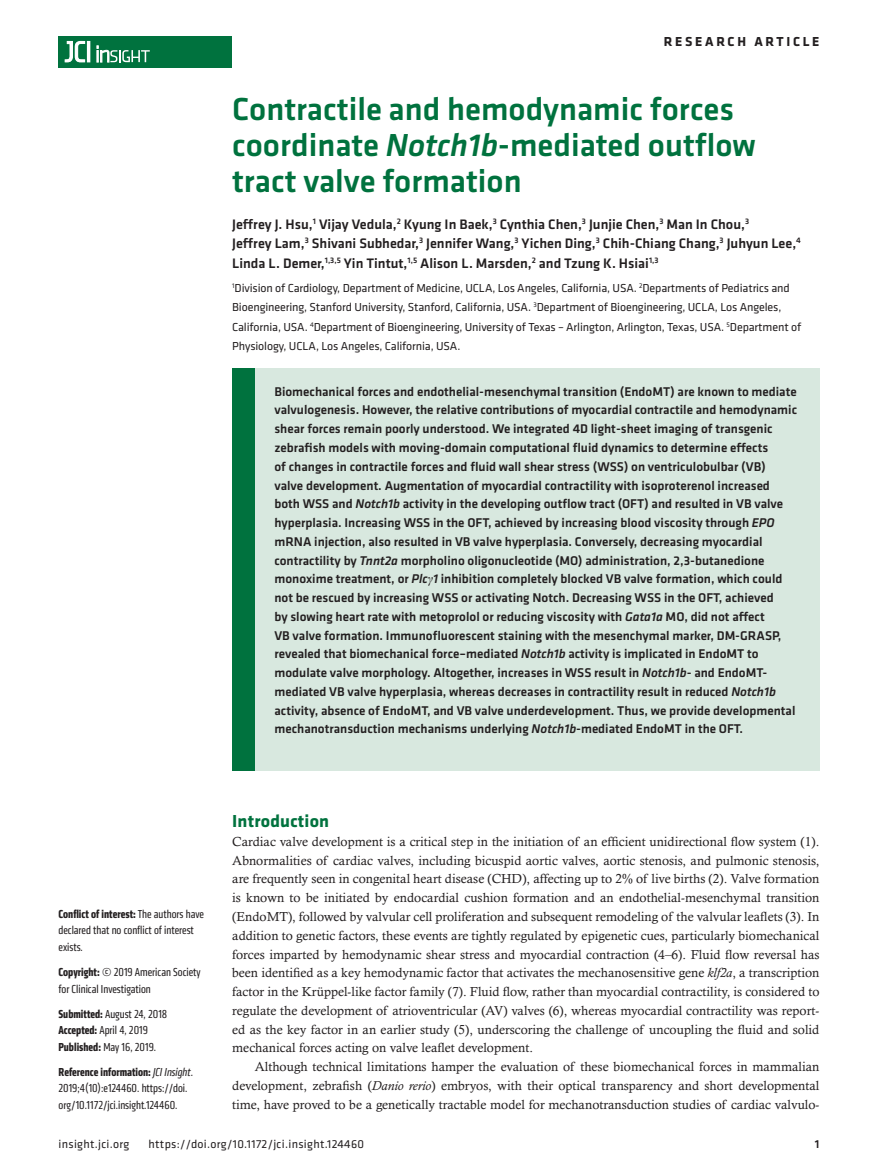
<style>
.page{position:relative;width:878px;height:1175px;background:#fff}
.page>*{position:absolute;margin:0;border:0;box-sizing:border-box;transform-origin:0 0}
.t1{font:500 33px/36px "Klavika Basic";color:#00723e}
.t2{font:700 18px "Klavika";letter-spacing:.01em;color:#00723e}
.t3{font:500 14.25px/19.5px "Klavika Basic";color:#231f20}
.t4{font:700 13.5px "Klavika Basic";letter-spacing:.2em;color:#231f20}
.t5{font:500 13.2px/18.8px "Klavika Basic";color:#231f20}
.t6{font:13.2px/18.8px "Calisto MT Std";color:#231f20;text-align:justify}
.t7{font:12px/19.5px "Klavika";letter-spacing:-.01em;color:#231f20}
.t8{font:condensed 12px/16.5px "Klavika";color:#231f20}
.t9{font:12px "Klavika Basic";letter-spacing:.025em;color:#231f20}
.t10{font:500 12px "Klavika Basic";color:#231f20}
.s1{font-style:italic}
.s2{font-family:"Times New Roman";font-weight:400;font-style:italic}
.s3{font-weight:700}
</style>
<div class="page">
<div style="left:59px;top:36px;width:173px;height:31px;background:#00723e"></div>
<hr style="left:87px;top:41px;width:3px;height:21px;background:#fff">
<svg style="left:64px;top:41px;width:21px;height:22px"></svg>
<svg style="left:97px;top:46px;width:53px;height:16px"></svg>
<div style="left:232px;top:369px;width:587px;height:402px;background:#d8e8df"></div>
<div style="left:232px;top:369px;width:22px;height:402px;background:#00723e"></div>
<p class="t4" style="left:663px;top:32px;width:157px">RESEARCH ARTICLE</p>
<h1 class="t1" style="left:232px;top:91px;width:525px">Contractile and hemodynamic forces coordinate <span class="s1">Notch1b</span>-mediated outflow tract valve formation</h1>
<p class="t3" style="left:232px;top:214px;width:570px">Jeffrey J. Hsu,<sup>1</sup> Vijay Vedula,<sup>2</sup> Kyung In Baek,<sup>3</sup> Cynthia Chen,<sup>3</sup> Junjie Chen,<sup>3</sup> Man In Chou,<sup>3<br></sup>Jeffrey Lam,<sup>3</sup> Shivani Subhedar,<sup>3</sup> Jennifer Wang,<sup>3</sup> Yichen Ding,<sup>3</sup> Chih-Chiang Chang,<sup>3</sup> Juhyun Lee,<sup>4<br></sup>Linda L. Demer,<sup>1,3,5</sup> Yin Tintut,<sup>1,5</sup> Alison L. Marsden,<sup>2</sup> and Tzung K. Hsiai<sup>1,3</sup></p>
<p class="t7" style="left:232px;top:277px;width:570px"><sup>1</sup>Division of Cardiology, Department of Medicine, UCLA, Los Angeles, California, USA. <sup>2</sup>Departments of Pediatrics and Bioengineering, Stanford University, Stanford, California, USA. <sup>3</sup>Department of Bioengineering, UCLA, Los Angeles, California, USA. <sup>4</sup>Department of Bioengineering, University of Texas – Arlington, Arlington, Texas, USA. <sup>5</sup>Department of Physiology, UCLA, Los Angeles, California, USA.</p>
<p class="t5" style="left:274px;top:381px;width:524px">Biomechanical forces and endothelial-mesenchymal transition (EndoMT) are known to mediate valvulogenesis. However, the relative contributions of myocardial contractile and hemodynamic shear forces remain poorly understood. We integrated 4D light-sheet imaging of transgenic zebrafish models with moving-domain computational fluid dynamics to determine effects<br>of changes in contractile forces and fluid wall shear stress (WSS) on ventriculobulbar (VB) valve development. Augmentation of myocardial contractility with isoproterenol increased both WSS and <span class="s1">Notch1b</span> activity in the developing outflow tract (OFT) and resulted in VB valve hyperplasia. Increasing WSS in the OFT, achieved by increasing blood viscosity through <span class="s1">EPO </span>mRNA injection, also resulted in VB valve hyperplasia. Conversely, decreasing myocardial contractility by <span class="s1">Tnnt2a</span> morpholino oligonucleotide (MO) administration, 2,3-butanedione monoxime treatment, or <span class="s1">Plc</span><span class="s2">γ</span><span class="s1">1</span> inhibition completely blocked VB valve formation, which could not be rescued by increasing WSS or activating Notch. Decreasing WSS in the OFT, achieved<br>by slowing heart rate with metoprolol or reducing viscosity with <span class="s1">Gata1a</span> MO, did not affect<br>VB valve formation. Immunofluorescent staining with the mesenchymal marker, DM-GRASP, revealed that biomechanical force–mediated <span class="s1">Notch1b</span> activity is implicated in EndoMT to modulate valve morphology. Altogether, increases in WSS result in <span class="s1">Notch1b</span>- and EndoMT&shy;mediated VB valve hyperplasia, whereas decreases in contractility result in reduced <span class="s1">Notch1b </span>activity, absence of EndoMT, and VB valve underdevelopment. Thus, we provide developmental mechanotransduction mechanisms underlying <span class="s1">Notch1b</span>-mediated EndoMT in the OFT.</p>
<p class="t8" style="left:59px;top:905px;width:147px"><span class="s3">Conflict of interest:</span> The authors have declared that no conflict of interest exists.</p>
<p class="t8" style="left:59px;top:963px;width:144px"><span class="s3">Copyright:</span> © 2019 American Society for Clinical Investigation</p>
<p class="t8" style="left:59px;top:1005px;width:110px"><span class="s3">Submitted:</span> August 24, 2018<br><span class="s3">Accepted:</span> April 4, 2019<br><span class="s3">Published:</span> May 16, 2019.</p>
<p class="t8" style="left:59px;top:1063px;width:136px"><span class="s3">Reference information:</span> <span class="s1">JCI Insight</span>.<br>2019;4(10):e124460. https://doi. org/10.1172/jci.insight.124460.</p>
<h2 class="t2" style="left:232px;top:808px;width:98px">Introduction</h2>
<p class="t6" style="left:232px;top:832px;width:588px">Cardiac valve development is a critical step in the initiation of an efficient unidirectional flow system (1).<br>Abnormalities of cardiac valves, including bicuspid aortic valves, aortic stenosis, and pulmonic stenosis, are frequently seen in congenital heart disease (CHD), affecting up to 2% of live births (2). Valve formation is known to be initiated by endocardial cushion formation and an endothelial-mesenchymal transition (EndoMT), followed by valvular cell proliferation and subsequent remodeling of the valvular leaflets (3). In addition to genetic factors, these events are tightly regulated by epigenetic cues, particularly biomechanical forces imparted by hemodynamic shear stress and myocardial contraction (4–6). Fluid flow reversal has been identified as a key hemodynamic factor that activates the mechanosensitive gene <span class="s1">klf2a</span>, a transcription factor in the Krüppel-like factor family (7). Fluid flow, rather than myocardial contractility, is considered to regulate the development of atrioventricular (AV) valves (6), whereas myocardial contractility was report&shy;ed as the key factor in an earlier study (5), underscoring the challenge of uncoupling the fluid and solid mechanical forces acting on valve leaflet development.</p>
<p class="t6" style="left:232px;top:1057px;width:588px;text-indent:22px">Although technical limitations hamper the evaluation of these biomechanical forces in mammalian development, zebrafish (<span class="s1">Danio rerio</span>) embryos, with their optical transparency and short developmental time, have proved to be a genetically tractable model for mechanotransduction studies of cardiac valvulo-</p>
<p class="t9" style="left:58px;top:1135px;width:72px">insight.jci.org</p>
<p class="t9" style="left:148px;top:1135px;width:217px">https://doi.org/10.1172/jci.insight.124460</p>
<p class="t10" style="left:814px;top:1135px;width:6px">1</p>
</div>
